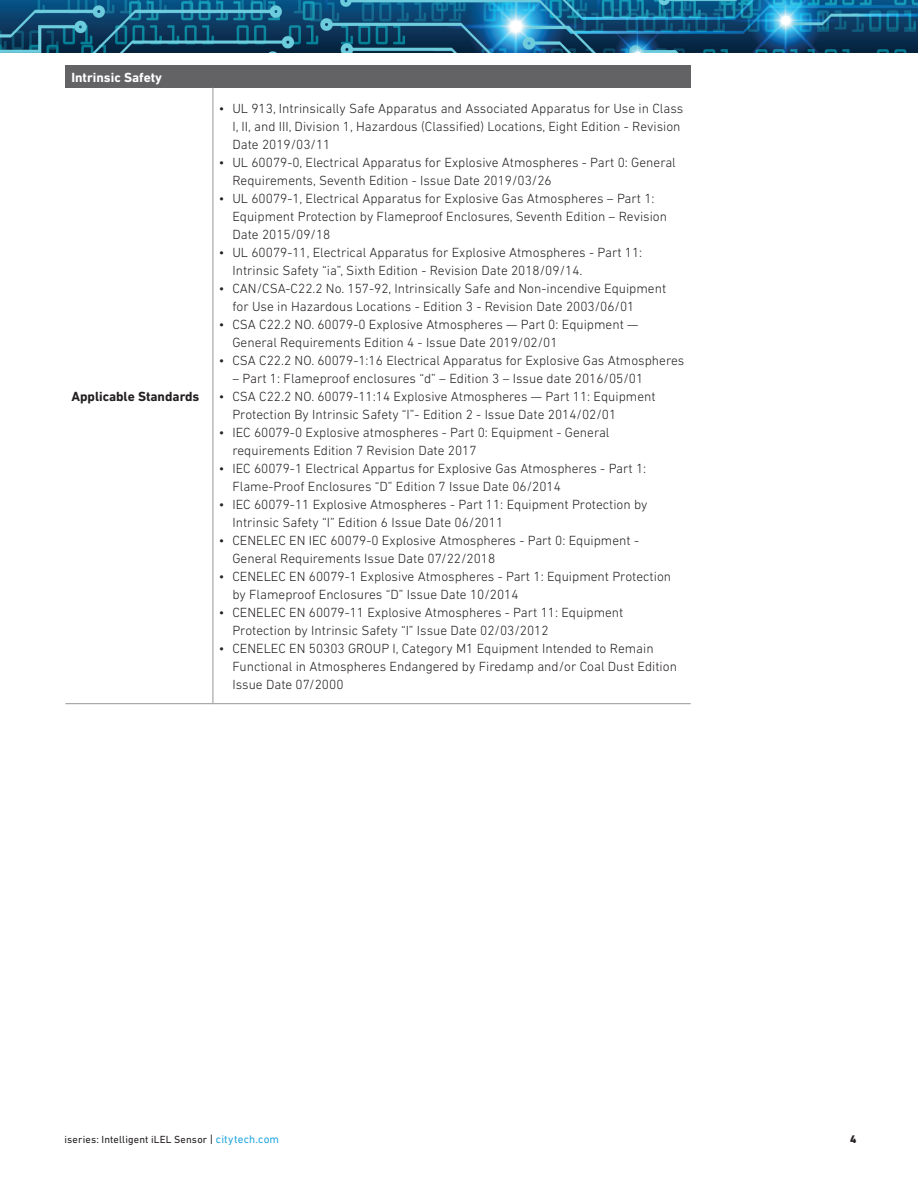
<style>
.page{position:relative;width:918px;height:1188px;background:#fff}
.page>*{position:absolute;margin:0;border:0;box-sizing:border-box;transform-origin:0 0}
.t1{font:300 13.5px/18px "DIN Next LT Pro";color:#231f20}
.t2{font:700 13.5px "DIN Next LT Pro";color:#231f20}
.t3{font:700 13.5px "DIN Next LT Pro";color:#fff}
.t4{font:800 11.25px "DIN Next LT Pro";color:#231f20}
.t5{font:10.5px "DIN Next LT Pro";letter-spacing:.015em;color:#231f20}
.s1{font-size:11.4px}
.s2{font-size:11.25px;color:#24a6de}
</style>
<div class="page">
<div style="left:65px;top:65px;width:626px;height:23px;background:#636366"></div>
<hr style="left:213px;top:88px;width:1px;height:615px;background:#939598">
<hr style="left:65px;top:703px;width:148px;height:1px;background:#939598">
<hr style="left:213px;top:703px;width:478px;height:1px;background:#939598">
<img style="left:0;top:0;width:918px;height:53px">
<p class="t3" style="left:71px;top:69px;width:92px">Intrinsic Safety</p>
<p class="t2" style="left:71px;top:388px;width:129px">Applicable Standards</p>
<p class="t1" style="left:232px;top:99px;width:452px;text-indent:-14px">• UL 913, Intrinsically Safe Apparatus and Associated Apparatus for Use in Class<br>I, II, and III, Division 1, Hazardous (Classified) Locations, Eight Edition - Revision<br>Date 2019/03/11</p>
<p class="t1" style="left:232px;top:153px;width:445px;text-indent:-14px">• UL 60079-0, Electrical Apparatus for Explosive Atmospheres - Part 0: General<br>Requirements, Seventh Edition - Issue Date 2019/03/26</p>
<p class="t1" style="left:232px;top:189px;width:436px;text-indent:-14px">• UL 60079-1, Electrical Apparatus for Explosive Gas Atmospheres – Part 1:<br>Equipment Protection by Flameproof Enclosures, Seventh Edition – Revision<br>Date 2015/09/18</p>
<p class="t1" style="left:232px;top:243px;width:411px;text-indent:-14px">• UL 60079-11, Electrical Apparatus for Explosive Atmospheres - Part 11:<br>Intrinsic Safety “ia”, Sixth Edition - Revision Date 2018/09/14.</p>
<p class="t1" style="left:232px;top:279px;width:435px;text-indent:-14px">• CAN/CSA-C22.2 No. 157-92, Intrinsically Safe and Non-incendive Equipment for Use in Hazardous Locations - Edition 3 - Revision Date 2003/06/01</p>
<p class="t1" style="left:232px;top:315px;width:407px;text-indent:-14px">• CSA C22.2 NO. 60079-0 Explosive Atmospheres — Part 0: Equipment —<br>General Requirements Edition 4 - Issue Date 2019/02/01</p>
<p class="t1" style="left:219px;top:351px;width:467px">• CSA C22.2 NO. 60079-1:16 Electrical Apparatus for Explosive Gas Atmospheres</p>
<p class="t1" style="left:232px;top:369px;width:412px">– Part 1: Flameproof enclosures “d” – Edition 3 – Issue date 2016/05/01</p>
<p class="t1" style="left:232px;top:387px;width:425px;text-indent:-14px">• CSA C22.2 NO. 60079-11:14 Explosive Atmospheres — Part 11: Equipment<br>Protection By Intrinsic Safety “I”- Edition 2 - Issue Date 2014/02/01</p>
<p class="t1" style="left:232px;top:423px;width:379px;text-indent:-14px">• IEC 60079-0 Explosive atmospheres - Part 0: Equipment - General requirements Edition 7 Revision Date 2017</p>
<p class="t1" style="left:232px;top:459px;width:415px;text-indent:-14px">• IEC 60079-1 Electrical Appartus for Explosive Gas Atmospheres - Part 1:<br>Flame-Proof Enclosures “D” Edition 7 Issue Date 06/2014</p>
<p class="t1" style="left:232px;top:495px;width:417px;text-indent:-14px">• IEC 60079-11 Explosive Atmospheres - Part 11: Equipment Protection by<br>Intrinsic Safety “I” Edition 6 Issue Date 06/2011</p>
<p class="t1" style="left:232px;top:531px;width:408px;text-indent:-14px">• CENELEC EN IEC 60079-0 Explosive Atmospheres - Part 0: Equipment -<br>General Requirements Issue Date 07/22/2018</p>
<p class="t1" style="left:232px;top:567px;width:440px;text-indent:-14px">• CENELEC EN 60079-1 Explosive Atmospheres - Part 1: Equipment Protection by Flameproof Enclosures “D” Issue Date 10/2014</p>
<p class="t1" style="left:232px;top:603px;width:393px;text-indent:-14px">• CENELEC EN 60079-11 Explosive Atmospheres - Part 11: Equipment<br>Protection by Intrinsic Safety “I” Issue Date 02/03/2012</p>
<p class="t1" style="left:232px;top:639px;width:446px;text-indent:-14px">• CENELEC EN 50303 GROUP I, Category M1 Equipment Intended to Remain<br>Functional in Atmospheres Endangered by Firedamp and/or Coal Dust Edition<br>Issue Date 07/2000</p>
<p class="t5" style="left:64px;top:1133px;width:216px">iseries: Intelligent iLEL Sensor <span class="s1">|</span> <span class="s2">citytech.com</span></p>
<p class="t4" style="left:850px;top:1133px;width:8px">4</p>
</div>
